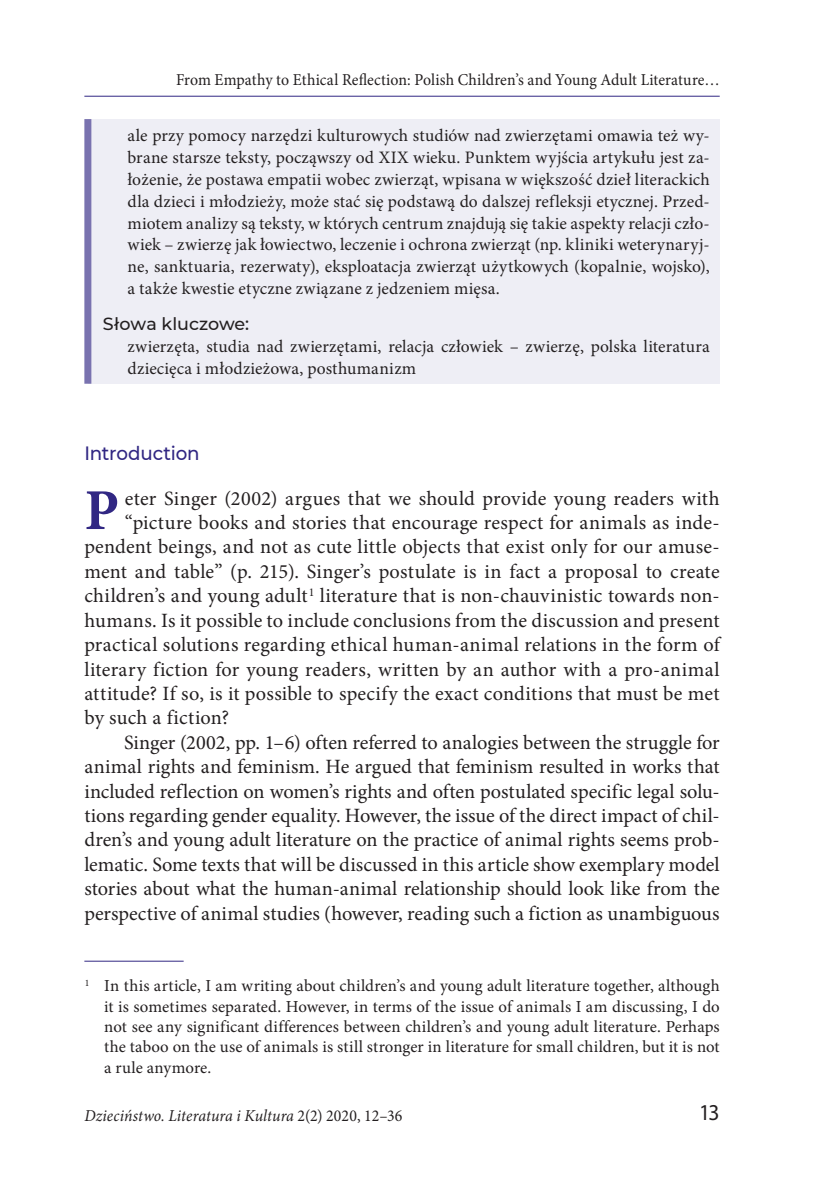
<style>
.page{position:relative;width:819px;height:1181px;background:#fff}
.page>*{position:absolute;margin:0;border:0;box-sizing:border-box;transform-origin:0 0}
.tekst_ini_ang{font:700 57.93px "Minion Pro";color:#312783}
.pagina_cyf{font:22.75px "Myriad Pro";color:#231f20;scale:.95 1}
.tekst_ini_ang-2{font:20.3px "Minion Pro";letter-spacing:.01em;color:#231f20}
.tekst_angielski{font:20.3px/24.3px "Minion Pro";letter-spacing:-.005em;color:#231f20;text-align:justify}
.tyt2{font:500 19.25px "Montserrat";letter-spacing:-.01em;color:#312783;scale:.95 1}
.abstrakt{font:17.5px/21.9px "Minion Pro";letter-spacing:.01em;color:#231f20;text-align:justify}
.abstrakt_slowa{font:17.5px/21.9px "Minion Pro";letter-spacing:.01em;color:#231f20}
.tyt_abstrakt{font:500 17.5px "Montserrat";color:#231f20}
.nota_ang{font:16.8px/20.3px "Minion Pro";color:#231f20;text-align:justify}
.pagina{font:16.62px "Minion Pro";color:#231f20;scale:.95 1}
.pagina_dol{font:italic 16.62px "Minion Pro";letter-spacing:.005em;color:#231f20;scale:.95 1}
.s1{font-style:normal}
</style>
<div class="page">
<hr style="left:84px;top:96px;width:635px;height:1px;background:#312783">
<div style="left:88px;top:119px;width:631px;height:265px;background:#eeeef5"></div>
<div style="left:84px;top:119px;width:7px;height:265px;background:#7972af"></div>
<hr style="left:84px;top:960px;width:100px;height:1px;background:#312783">
<p class="pagina" style="left:176px;top:69px;width:573px">From Empathy to Ethical Reflection: Polish Children’s and Young Adult Literature…</p>
<p class="abstrakt" style="left:128px;top:124px;width:583px">ale przy pomocy narzędzi kulturowych studiów nad zwierzętami omawia też wy&shy;brane starsze teksty, począwszy od XIX wieku. Punktem wyjścia artykułu jest za&shy;łożenie, że postawa empatii wobec zwierząt, wpisana w większość dzieł literackich dla dzieci i młodzieży, może stać się podstawą do dalszej refleksji etycznej. Przed&shy;miotem analizy są teksty, w których centrum znajdują się takie aspekty relacji czło&shy;wiek – zwierzę jak łowiectwo, leczenie i ochrona zwierząt (np. kliniki weterynaryj&shy;ne, sanktuaria, rezerwaty), eksploatacja zwierząt użytkowych (kopalnie, wojsko), a także kwestie etyczne związane z jedzeniem mięsa.</p>
<p class="tyt_abstrakt" style="left:103px;top:312px;width:148px">Słowa kluczowe:</p>
<p class="abstrakt_slowa" style="left:128px;top:335px;width:583px">zwierzęta, studia nad zwierzętami, relacja człowiek – zwierzę, polska literatura dziecięca i młodzieżowa, posthumanizm</p>
<p class="tyt2" style="left:84px;top:440px;width:123px">Introduction</p>
<p class="tekst_ini_ang" style="left:84px;top:470px;width:36px">P</p>
<p class="tekst_ini_ang-2" style="left:125px;top:484px;width:596px">eter Singer (2002) argues that we should provide young readers with</p>
<p class="tekst_ini_ang-2" style="left:125px;top:509px;width:596px">“picture books and stories that encourage respect for animals as inde-</p>
<p class="tekst_ini_ang-2" style="left:84px;top:533px;width:636px">pendent beings, and not as cute little objects that exist only for our amuse-</p>
<p class="tekst_ini_ang-2" style="left:84px;top:558px;width:636px">ment and table” (p. 215). Singer’s postulate is in fact a proposal to create</p>
<p class="tekst_ini_ang-2" style="left:84px;top:582px;width:636px">children’s and young adult<sup>1</sup> literature that is non-chauvinistic towards non-</p>
<p class="tekst_ini_ang-2" style="left:84px;top:606px;width:636px">humans. Is it possible to include conclusions from the discussion and present</p>
<p class="tekst_ini_ang-2" style="left:84px;top:631px;width:637px">practical solutions regarding ethical human-animal relations in the form of</p>
<p class="tekst_ini_ang-2" style="left:84px;top:655px;width:636px">literary fiction for young readers, written by an author with a pro-animal</p>
<p class="tekst_ini_ang-2" style="left:84px;top:680px;width:636px">attitude? If so, is it possible to specify the exact conditions that must be met</p>
<p class="tekst_ini_ang-2" style="left:84px;top:704px;width:146px">by such a fiction?</p>
<p class="tekst_angielski" style="left:84px;top:730px;width:636px;text-indent:40px">Singer (2002, pp. 1–6) often referred to analogies between the struggle for animal rights and feminism. He argued that feminism resulted in works that included reflection on women’s rights and often postulated specific legal solu&shy;tions regarding gender equality. However, the issue of the direct impact of chil&shy;dren’s and young adult literature on the practice of animal rights seems prob&shy;lematic. Some texts that will be discussed in this article show exemplary model stories about what the human-animal relationship should look like from the perspective of animal studies (however, reading such a fiction as unambiguous</p>
<p class="nota_ang" style="left:104px;top:976px;width:617px;text-indent:-19px"><sup>1</sup> In this article, I am writing about children’s and young adult literature together, although it is sometimes separated. However, in terms of the issue of animals I am discussing, I do not see any significant differences between children’s and young adult literature. Perhaps the taboo on the use of animals is still stronger in literature for small children, but it is not a rule anymore.</p>
<p class="pagina_dol" style="left:84px;top:1104px;width:336px">Dzieciństwo. Literatura i Kultura <span class="s1">2(2) 2020, 12–36</span></p>
<p class="pagina_cyf" style="left:699px;top:1098px;width:23px">13</p>
</div>
